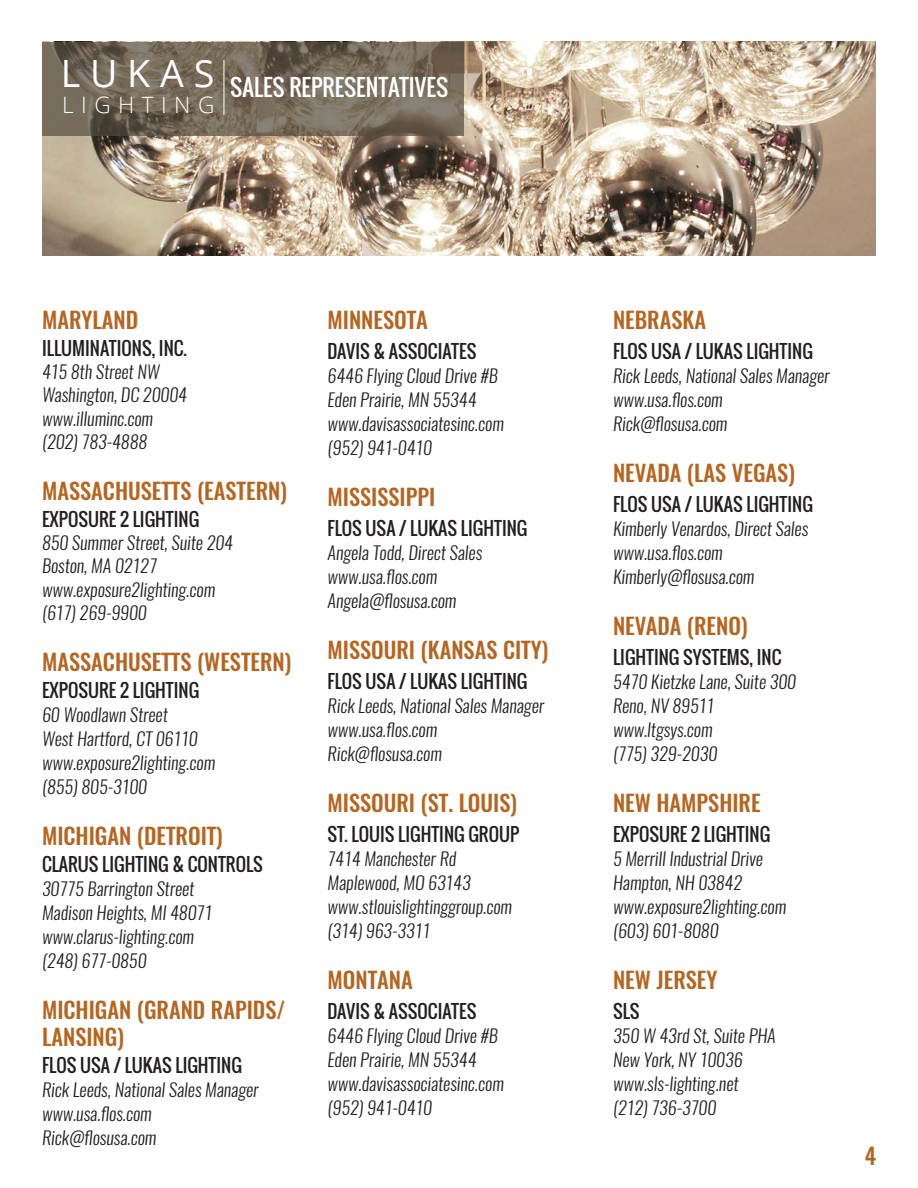
<style>
.page{position:relative;width:918px;height:1188px;background:#fff}
.page>*{position:absolute;margin:0;border:0;box-sizing:border-box;transform-origin:0 0}
.t1{font:37.65px "Open Sans";color:#fff}
.State{font:500 22.5px/27px "Oswald";color:#b56520}
.t2{font:22.5px "Oswald";color:#fff}
.t3{font:300 22.5px "Open Sans";letter-spacing:.33em;color:#fff}
.Listing_-_address{font:italic 300 18px "Oswald";color:#231f20}
.Listing_-_name{font:18px "Oswald";color:#231f20}
</style>
<div class="page">
<img style="left:42px;top:42px;width:834px;height:214px">
<svg style="left:42px;top:42px;width:422px;height:94px"></svg>
<hr style="left:224px;top:60px;width:1px;height:55px;background:#fff">
<p class="t1" style="left:61px;top:48px;width:155px">L U K A S</p>
<p class="t3" style="left:62px;top:90px;width:154px">LIGHTING</p>
<p class="t2" style="left:230px;top:70px;width:219px">SALES REPRESENTATIVES</p>
<p class="State" style="left:42px;top:306px;width:98px">MARYLAND</p>
<p class="Listing_-_name" style="left:42px;top:334px;width:146px">ILLUMINATIONS, INC.</p>
<p class="Listing_-_address" style="left:42px;top:359px;width:119px">415 8th Street NW</p>
<p class="Listing_-_address" style="left:42px;top:383px;width:147px">Washington, DC 20004</p>
<p class="Listing_-_address" style="left:42px;top:406px;width:113px">www.illuminc.com</p>
<p class="Listing_-_address" style="left:42px;top:429px;width:107px">(202) 783-4888</p>
<p class="State" style="left:42px;top:477px;width:246px">MASSACHUSETTS (EASTERN)</p>
<p class="Listing_-_name" style="left:42px;top:505px;width:159px">EXPOSURE 2 LIGHTING</p>
<p class="Listing_-_address" style="left:42px;top:530px;width:193px">850 Summer Street, Suite 204</p>
<p class="Listing_-_address" style="left:42px;top:554px;width:116px">Boston, MA 02127</p>
<p class="Listing_-_address" style="left:42px;top:577px;width:175px">www.exposure2lighting.com</p>
<p class="Listing_-_address" style="left:42px;top:600px;width:106px">(617) 269-9900</p>
<p class="State" style="left:42px;top:648px;width:251px">MASSACHUSETTS (WESTERN)</p>
<p class="Listing_-_name" style="left:42px;top:676px;width:159px">EXPOSURE 2 LIGHTING</p>
<p class="Listing_-_address" style="left:42px;top:702px;width:127px">60 Woodlawn Street</p>
<p class="Listing_-_address" style="left:42px;top:726px;width:157px">West Hartford, CT 06110</p>
<p class="Listing_-_address" style="left:42px;top:750px;width:175px">www.exposure2lighting.com</p>
<p class="Listing_-_address" style="left:42px;top:774px;width:107px">(855) 805-3100</p>
<p class="State" style="left:42px;top:822px;width:182px">MICHIGAN (DETROIT)</p>
<p class="Listing_-_name" style="left:42px;top:850px;width:222px">CLARUS LIGHTING &amp; CONTROLS</p>
<p class="Listing_-_address" style="left:42px;top:876px;width:154px">30775 Barrington Street</p>
<p class="Listing_-_address" style="left:42px;top:900px;width:172px">Madison Heights, MI 48071</p>
<p class="Listing_-_address" style="left:42px;top:924px;width:154px">www.clarus-lighting.com</p>
<p class="Listing_-_address" style="left:42px;top:948px;width:106px">(248) 677-0850</p>
<p class="State" style="left:42px;top:996px;width:245px">MICHIGAN (GRAND RAPIDS/<br>LANSING)</p>
<p class="Listing_-_name" style="left:42px;top:1051px;width:201px">FLOS USA / LUKAS LIGHTING</p>
<p class="Listing_-_address" style="left:42px;top:1077px;width:218px">Rick Leeds, National Sales Manager</p>
<p class="Listing_-_address" style="left:42px;top:1101px;width:111px">www.usa.flos.com</p>
<p class="Listing_-_address" style="left:42px;top:1125px;width:116px">Rick@flosusa.com</p>
<p class="State" style="left:327px;top:306px;width:102px">MINNESOTA</p>
<p class="Listing_-_name" style="left:327px;top:337px;width:150px">DAVIS &amp; ASSOCIATES</p>
<p class="Listing_-_address" style="left:327px;top:363px;width:172px">6446 Flying Cloud Drive #B</p>
<p class="Listing_-_address" style="left:327px;top:387px;width:151px">Eden Prairie, MN 55344</p>
<p class="Listing_-_address" style="left:327px;top:411px;width:178px">www.davisassociatesinc.com</p>
<p class="Listing_-_address" style="left:327px;top:435px;width:106px">(952) 941-0410</p>
<p class="State" style="left:327px;top:483px;width:109px">MISSISSIPPI</p>
<p class="Listing_-_name" style="left:327px;top:514px;width:201px">FLOS USA / LUKAS LIGHTING</p>
<p class="Listing_-_address" style="left:327px;top:540px;width:156px">Angela Todd, Direct Sales</p>
<p class="Listing_-_address" style="left:327px;top:564px;width:111px">www.usa.flos.com</p>
<p class="Listing_-_address" style="left:327px;top:588px;width:130px">Angela@flosusa.com</p>
<p class="State" style="left:327px;top:636px;width:222px">MISSOURI (KANSAS CITY)</p>
<p class="Listing_-_name" style="left:327px;top:667px;width:201px">FLOS USA / LUKAS LIGHTING</p>
<p class="Listing_-_address" style="left:327px;top:693px;width:218px">Rick Leeds, National Sales Manager</p>
<p class="Listing_-_address" style="left:327px;top:717px;width:111px">www.usa.flos.com</p>
<p class="Listing_-_address" style="left:327px;top:741px;width:116px">Rick@flosusa.com</p>
<p class="State" style="left:327px;top:789px;width:191px">MISSOURI (ST. LOUIS)</p>
<p class="Listing_-_name" style="left:327px;top:820px;width:193px">ST. LOUIS LIGHTING GROUP</p>
<p class="Listing_-_address" style="left:327px;top:846px;width:130px">7414 Manchester Rd</p>
<p class="Listing_-_address" style="left:327px;top:870px;width:145px">Maplewood, MO 63143</p>
<p class="Listing_-_address" style="left:327px;top:894px;width:186px">www.stlouislightinggroup.com</p>
<p class="Listing_-_address" style="left:327px;top:918px;width:104px">(314) 963-3311</p>
<p class="State" style="left:327px;top:966px;width:87px">MONTANA</p>
<p class="Listing_-_name" style="left:327px;top:997px;width:150px">DAVIS &amp; ASSOCIATES</p>
<p class="Listing_-_address" style="left:327px;top:1023px;width:172px">6446 Flying Cloud Drive #B</p>
<p class="Listing_-_address" style="left:327px;top:1047px;width:151px">Eden Prairie, MN 55344</p>
<p class="Listing_-_address" style="left:327px;top:1071px;width:178px">www.davisassociatesinc.com</p>
<p class="Listing_-_address" style="left:327px;top:1095px;width:106px">(952) 941-0410</p>
<p class="State" style="left:613px;top:306px;width:95px">NEBRASKA</p>
<p class="Listing_-_name" style="left:613px;top:337px;width:201px">FLOS USA / LUKAS LIGHTING</p>
<p class="Listing_-_address" style="left:613px;top:363px;width:218px">Rick Leeds, National Sales Manager</p>
<p class="Listing_-_address" style="left:613px;top:387px;width:111px">www.usa.flos.com</p>
<p class="Listing_-_address" style="left:613px;top:411px;width:116px">Rick@flosusa.com</p>
<p class="State" style="left:613px;top:459px;width:183px">NEVADA (LAS VEGAS)</p>
<p class="Listing_-_name" style="left:613px;top:490px;width:201px">FLOS USA / LUKAS LIGHTING</p>
<p class="Listing_-_address" style="left:613px;top:516px;width:197px">Kimberly Venardos, Direct Sales</p>
<p class="Listing_-_address" style="left:613px;top:540px;width:111px">www.usa.flos.com</p>
<p class="Listing_-_address" style="left:613px;top:564px;width:143px">Kimberly@flosusa.com</p>
<p class="State" style="left:613px;top:612px;width:136px">NEVADA (RENO)</p>
<p class="Listing_-_name" style="left:613px;top:643px;width:170px">LIGHTING SYSTEMS, INC</p>
<p class="Listing_-_address" style="left:613px;top:669px;width:185px">5470 Kietzke Lane, Suite 300</p>
<p class="Listing_-_address" style="left:613px;top:693px;width:103px">Reno, NV 89511</p>
<p class="Listing_-_address" style="left:613px;top:717px;width:101px">www.ltgsys.com</p>
<p class="Listing_-_address" style="left:613px;top:741px;width:106px">(775) 329-2030</p>
<p class="State" style="left:613px;top:789px;width:149px">NEW HAMPSHIRE</p>
<p class="Listing_-_name" style="left:613px;top:820px;width:159px">EXPOSURE 2 LIGHTING</p>
<p class="Listing_-_address" style="left:613px;top:846px;width:151px">5 Merrill Industrial Drive</p>
<p class="Listing_-_address" style="left:613px;top:870px;width:131px">Hampton, NH 03842</p>
<p class="Listing_-_address" style="left:613px;top:894px;width:175px">www.exposure2lighting.com</p>
<p class="Listing_-_address" style="left:613px;top:918px;width:107px">(603) 601-8080</p>
<p class="State" style="left:613px;top:966px;width:106px">NEW JERSEY</p>
<p class="Listing_-_name" style="left:613px;top:997px;width:28px">SLS</p>
<p class="Listing_-_address" style="left:613px;top:1023px;width:164px">350 W 43rd St, Suite PHA</p>
<p class="Listing_-_address" style="left:613px;top:1047px;width:131px">New York, NY 10036</p>
<p class="Listing_-_address" style="left:613px;top:1071px;width:127px">www.sls-lighting.net</p>
<p class="Listing_-_address" style="left:613px;top:1095px;width:105px">(212) 736-3700</p>
<p class="State" style="left:865px;top:1143px;width:13px">4</p>
</div>
